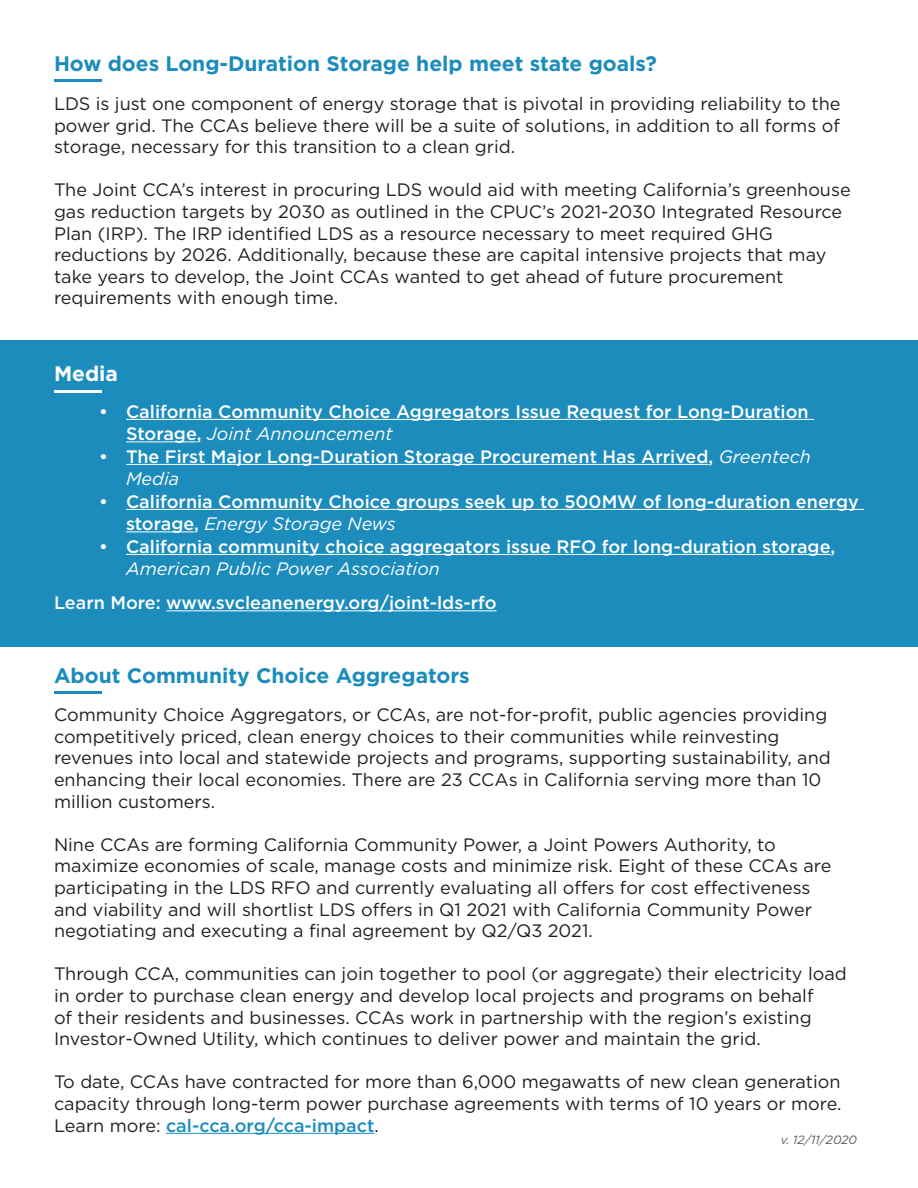
<style>
.page{position:relative;width:918px;height:1188px;background:#fff}
.page>*{position:absolute;margin:0;border:0;box-sizing:border-box;transform-origin:0 0}
.t1{font:700 21px "Gotham";color:#1b8cbc}
.t2{font:700 21px "Gotham";color:#fff}
.t3{font:18px/21.6px "Gotham";color:#231f20}
.t4{font:500 18px/22.5px "Gotham";color:#fff}
.t5{font:italic 12px "Gotham";color:#5c5c5c}
.s1{font-weight:400;font-style:italic}
.s2{font-weight:500;color:#1b8cbc}
</style>
<div class="page">
<div style="left:0;top:340px;width:918px;height:306px;background:#1b8cbc"></div>
<hr style="left:54px;top:80px;width:48px;height:2px;background:#1b8cbc">
<hr style="left:126px;top:419px;width:688px;height:1px;background:#fff">
<hr style="left:126px;top:441px;width:71px;height:1px;background:#fff">
<hr style="left:126px;top:464px;width:582px;height:1px;background:#fff">
<hr style="left:126px;top:509px;width:738px;height:1px;background:#fff">
<hr style="left:126px;top:531px;width:68px;height:1px;background:#fff">
<hr style="left:126px;top:554px;width:704px;height:1px;background:#fff">
<hr style="left:54px;top:390px;width:48px;height:3px;background:#fff">
<hr style="left:166px;top:1133px;width:208px;height:1px;background:#1b8cbc">
<hr style="left:54px;top:691px;width:48px;height:3px;background:#1b8cbc">
<hr style="left:166px;top:610px;width:331px;height:1px;background:#fff">
<p class="t1" style="left:54px;top:49px;width:604px">How does Long-Duration Storage help meet state goals?</p>
<p class="t3" style="left:54px;top:92px;width:788px;text-align:justify">LDS is just one component of energy storage that is pivotal in providing reliability to the power grid. The CCAs believe there will be a suite of solutions, in addition to all forms of storage, necessary for this transition to a clean grid.</p>
<p class="t3" style="left:54px;top:179px;width:798px">The Joint CCA’s interest in procuring LDS would aid with meeting California’s greenhouse gas reduction targets by 2030 as outlined in the CPUC’s 2021-2030 Integrated Resource Plan (IRP). The IRP identified LDS as a resource necessary to meet required GHG reductions by 2026. Additionally, because these are capital intensive projects that may take years to develop, the Joint CCAs wanted to get ahead of future procurement requirements with enough time.</p>
<p class="t2" style="left:54px;top:360px;width:66px">Media</p>
<p class="t4" style="left:126px;top:400px;width:684px;text-indent:-27px">• California Community Choice Aggregators Issue Request for Long-Duration<br>Storage, <span class="s1">Joint Announcement</span></p>
<p class="t4" style="left:126px;top:445px;width:687px;text-indent:-27px">• The First Major Long-Duration Storage Procurement Has Arrived, <span class="s1">Greentech<br>Media</span></p>
<p class="t4" style="left:126px;top:490px;width:734px;text-indent:-27px">• California Community Choice groups seek up to 500MW of long-duration energy storage, <span class="s1">Energy Storage News</span></p>
<p class="t4" style="left:126px;top:535px;width:711px;text-indent:-27px">• California community choice aggregators issue RFO for long-duration storage,<br><span class="s1">American Public Power Association</span></p>
<p class="t4" style="left:54px;top:591px;width:444px">Learn More: www.svcleanenergy.org/joint-lds-rfo</p>
<p class="t1" style="left:54px;top:661px;width:417px">About Community Choice Aggregators</p>
<p class="t3" style="left:54px;top:704px;width:778px">Community Choice Aggregators, or CCAs, are not-for-profit, public agencies providing competitively priced, clean energy choices to their communities while reinvesting revenues into local and statewide projects and programs, supporting sustainability, and enhancing their local economies. There are 23 CCAs in California serving more than 10 million customers.</p>
<p class="t3" style="left:54px;top:833px;width:779px">Nine CCAs are forming California Community Power, a Joint Powers Authority, to maximize economies of scale, manage costs and minimize risk. Eight of these CCAs are participating in the LDS RFO and currently evaluating all offers for cost effectiveness and viability and will shortlist LDS offers in Q1 2021 with California Community Power negotiating and executing a final agreement by Q2/Q3 2021.</p>
<p class="t3" style="left:54px;top:963px;width:794px">Through CCA, communities can join together to pool (or aggregate) their electricity load in order to purchase clean energy and develop local projects and programs on behalf<br>of their residents and businesses. CCAs work in partnership with the region’s existing Investor-Owned Utility, which continues to deliver power and maintain the grid.</p>
<p class="t3" style="left:54px;top:1071px;width:789px;text-align:justify">To date, CCAs have contracted for more than 6,000 megawatts of new clean generation capacity through long-term power purchase agreements with terms of 10 years or more.<br>Learn more: <span class="s2">cal-cca.org/cca-impact</span>.</p>
<p class="t5" style="left:781px;top:1132px;width:78px">v. 12/11/2020</p>
</div>
